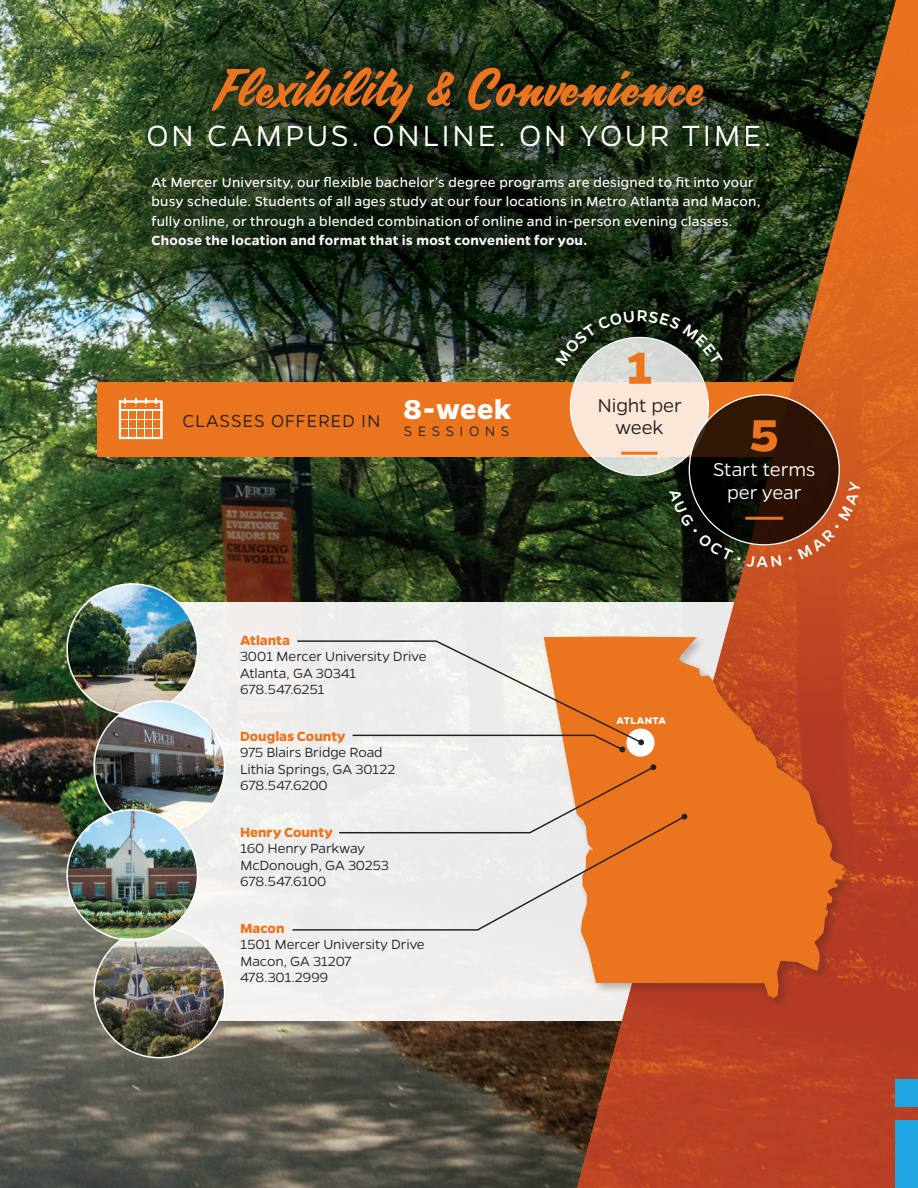
<style>
.page{position:relative;width:918px;height:1188px;background:#fff}
.page>*{position:absolute;margin:0;border:0;box-sizing:border-box;transform-origin:0 0}
.t1{font:51px "Carosello";letter-spacing:.025em;color:#eb741f}
.t2{font:700 51px "Gentona";color:#eb741f}
.t3{font:300 33px "Gentona";letter-spacing:.075em;color:#fff}
.t4{font:300 21px/22.5px "Gentona";letter-spacing:-.005em;color:#fff;text-align:center}
.t5{font:300 21px/22.5px "Gentona";letter-spacing:-.005em;color:#231f20;text-align:center}
.t6{font:300 19.5px "Gentona";letter-spacing:.035em;color:#231f20}
.t7{font:300 15.45px "Gentona";letter-spacing:.345em;color:#231f20}
.t8{font:15px/19.5px "Gentona";letter-spacing:.015em;color:#fff}
.t9{font:300 15px/16.5px "Gentona";letter-spacing:-.005em;color:#231f20}
.t10{font:600 15px "Gentona";letter-spacing:.015em;color:#fff}
.t11{font:700 15px "Gentona";color:#eb741f}
.t12{font:700 10.8px "Gentona";letter-spacing:.045em;color:#fff}
</style>
<div class="page">
<img style="left:0;top:0;width:577px;height:1188px">
<svg style="left:58px;top:416px;width:478px;height:262px;background:#2e381b"></svg>
<svg style="left:58px;top:40px;width:721px;height:262px;background:#25391d"></svg>
<div style="left:97px;top:382px;width:727px;height:74px;background:#eb741f"></div>
<div style="left:121px;top:602px;width:797px;height:419px;background:#f0efed"></div>
<img style="left:577px;top:0;width:341px;height:1188px">
<img style="left:67px;top:584px;width:131px;height:130px;border-radius:65px">
<img style="left:94px;top:701px;width:131px;height:130px;border-radius:65px">
<img style="left:94px;top:927px;width:131px;height:131px;border-radius:65px">
<img style="left:67px;top:810px;width:131px;height:128px">
<div style="left:895px;top:1079px;width:23px;height:28px;background:#1da6df"></div>
<div style="left:895px;top:1121px;width:23px;height:67px;background:#1da6df"></div>
<div style="left:203px;top:58px;width:510px;height:74px;background:#231f20;opacity:.75"></div>
<div style="left:143px;top:168px;width:625px;height:89px;background:#231f20;opacity:.88"></div>
<svg style="left:119px;top:398px;width:44px;height:41px"></svg>
<hr style="left:121px;top:419px;width:40px;height:1px;background:#fff">
<hr style="left:121px;top:429px;width:40px;height:1px;background:#fff">
<svg style="left:570px;top:337px;width:138px;height:138px;background:#f2e4d7"></svg>
<hr style="left:621px;top:452px;width:37px;height:3px;background:#eb741f">
<div style="left:541px;top:633px;width:316px;height:376px;background:#231f20;opacity:.28"></div>
<svg style="left:544px;top:637px;width:302px;height:361px;background:#da6b2d"></svg>
<div style="left:626px;top:729px;width:29px;height:28px;background:#fff;border-radius:50%"></div>
<svg style="left:410px;top:764px;width:246px;height:51px"></svg>
<svg style="left:291px;top:815px;width:395px;height:116px"></svg>
<svg style="left:681px;top:814px;width:6px;height:6px"></svg>
<svg style="left:297px;top:640px;width:347px;height:112px"></svg>
<svg style="left:689px;top:395px;width:150px;height:150px;background:#271308"></svg>
<hr style="left:745px;top:517px;width:38px;height:3px;background:#eb741f">
<svg style="left:555px;top:310px;width:168px;height:56px;background:#475343"></svg>
<svg style="left:669px;top:488px;width:72px;height:73px;background:#0f160c"></svg>
<svg style="left:747px;top:555px;width:35px;height:12px"></svg>
<svg style="left:788px;top:482px;width:73px;height:78px;background:#933e1c"></svg>
<h1 class="t1" style="left:215px;top:53px;width:489px">Flexibility &amp; Convenience</h1>
<h2 class="t3" style="left:146px;top:117px;width:627px">ON CAMPUS. ONLINE. ON YOUR TIME.</h2>
<p class="t8" style="left:152px;top:172px;width:611px">At Mercer University, our flexible bachelor’s degree programs are designed to fit into your busy schedule. Students of all ages study at our four locations in Metro Atlanta and Macon, fully online, or through a blended combination of online and in-person evening classes.</p>
<p class="t10" style="left:152px;top:232px;width:437px">Choose the location and format that is most convenient for you.</p>
<h3 class="t6" style="left:183px;top:410px;width:330px">CLASSES OFFERED IN <sup>8-week</sup></h3>
<p class="t7" style="left:404px;top:423px;width:107px">SESSIONS</p>
<p class="t11" style="left:240px;top:631px;width:52px">Atlanta</p>
<p class="t9" style="left:240px;top:648px;width:188px">3001 Mercer University Drive<br>Atlanta, GA 30341<br>678.547.6251</p>
<p class="t11" style="left:240px;top:727px;width:107px">Douglas County</p>
<p class="t9" style="left:240px;top:744px;width:157px">975 Blairs Bridge Road<br>Lithia Springs, GA 30122<br>678.547.6200</p>
<p class="t11" style="left:240px;top:823px;width:94px">Henry County</p>
<p class="t9" style="left:240px;top:840px;width:150px">160 Henry Parkway<br>McDonough, GA 30253<br>678.547.6100</p>
<p class="t11" style="left:240px;top:919px;width:46px">Macon</p>
<p class="t9" style="left:240px;top:936px;width:186px">1501 Mercer University Drive<br>Macon, GA 31207<br>478.301.2999</p>
<h1 class="t2" style="left:627px;top:338px;width:27px">1</h1>
<h3 class="t5" style="left:598px;top:394px;width:86px">Night per week</h3>
<h1 class="t2" style="left:750px;top:406px;width:30px">5</h1>
<h3 class="t4" style="left:713px;top:458px;width:104px">Start terms per year</h3>
<p class="t12" style="left:616px;top:714px;width:51px">ATLANTA</p>
</div>
